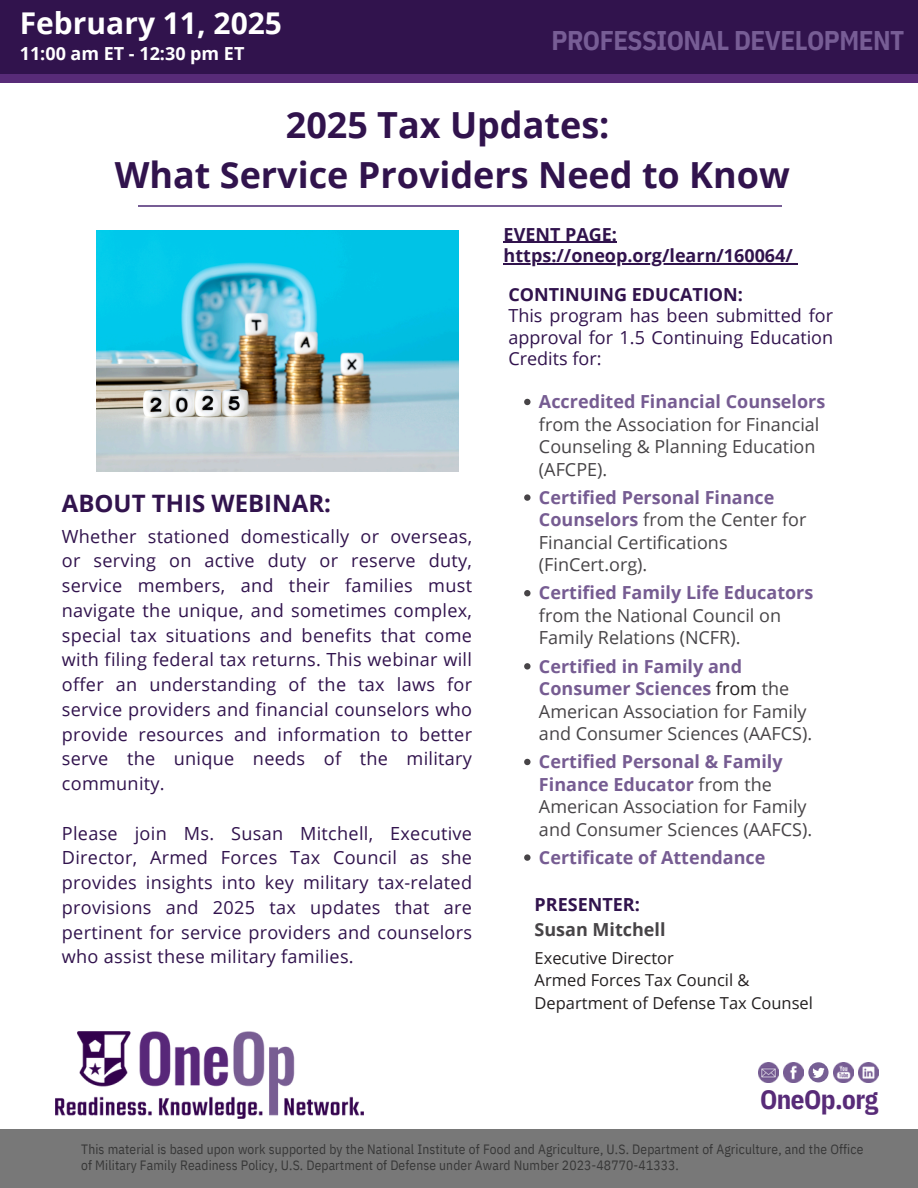
<style>
.page{position:relative;width:918px;height:1188px;background:#fff}
.page>*{position:absolute;margin:0;border:0;box-sizing:border-box;transform-origin:0 0}
.t1{font:700 36px/49.5px "Open Sans";color:#31134d;text-align:center}
.t2{font:700 30px "Open Sans";color:#fff}
.t3{font:700 27px "IBM Plex Sans Cond";letter-spacing:-.02em;color:#775d95}
.t4{font:700 27px "IBM Plex Sans Cond";letter-spacing:-.02em;color:#582b78}
.t5{font:700 24px "Open Sans";color:#31134d}
.t6{font:18.15px/24.8px "Open Sans";letter-spacing:.015em;color:#31134d;text-align:justify}
.t7{font:18px/22.5px "Open Sans";color:#474447}
.t8{font:18px/21.5px "Open Sans";color:#31134d;text-align:justify}
.t9{font:700 18px "Open Sans";color:#31134d}
.t10{font:700 18px "Open Sans";color:#765c92}
.t11{font:700 18px "Open Sans";color:#fff}
.t12{font:700 18px "Open Sans";color:#474447}
.t13{font:16.5px/22.5px "Open Sans";color:#231f20}
.t14{font:13.5px/15.8px "IBM Plex Sans Cond";letter-spacing:.01em;color:#373737}
.s1{font-weight:700;color:#765c92}
.s2{color:#231f20}
</style>
<div class="page">
<div style="left:0;top:1130px;width:918px;height:58px;background:#787878"></div>
<div style="left:1px;top:73px;width:916px;height:9px;background:#582b78"></div>
<div style="left:1px;top:1px;width:916px;height:72px;background:#31134d"></div>
<img style="left:55px;top:1031px;width:309px;height:87px">
<hr style="left:138px;top:205px;width:643px;height:1px;background:#775d95">
<img style="left:759px;top:1062px;width:20px;height:21px">
<svg style="left:808px;top:1062px;width:21px;height:20px"></svg>
<img style="left:784px;top:1062px;width:20px;height:21px">
<img style="left:833px;top:1062px;width:20px;height:21px">
<img style="left:858px;top:1062px;width:20px;height:21px">
<img style="left:96px;top:230px;width:363px;height:242px">
<hr style="left:504px;top:242px;width:113px;height:1px;background:#31134d">
<hr style="left:504px;top:263px;width:289px;height:1px;background:#31134d">
<svg style="left:524px;top:399px;width:7px;height:6px"></svg>
<svg style="left:524px;top:494px;width:7px;height:7px"></svg>
<svg style="left:524px;top:590px;width:7px;height:6px"></svg>
<svg style="left:524px;top:663px;width:7px;height:7px"></svg>
<svg style="left:524px;top:759px;width:7px;height:6px"></svg>
<svg style="left:524px;top:854px;width:7px;height:7px"></svg>
<p class="t2" style="left:20px;top:2px;width:264px">February 11, 2025</p>
<h6 class="t11" style="left:20px;top:41px;width:226px">11:00 am ET - 12:30 pm ET</h6>
<h4 class="t3" style="left:552px;top:22px;width:354px">PROFESSIONAL DEVELOPMENT</h4>
<p class="t1" style="left:115px;top:99px;width:677px">2025 Tax Updates:<br>What Service Providers Need to Know</p>
<h3 class="t5" style="left:62px;top:487px;width:271px">ABOUT THIS WEBINAR:</h3>
<p class="t6" style="left:62px;top:523px;width:412px">Whether stationed domestically or overseas, or serving on active duty or reserve duty, service members, and their families must navigate the unique, and sometimes complex, special tax situations and benefits that come with filing federal tax returns. This webinar will offer an understanding of the tax laws for service providers and financial counselors who provide resources and information to better serve the unique needs of the military community.</p>
<p class="t6" style="left:62px;top:820px;width:412px">Please join Ms. Susan Mitchell, Executive Director, Armed Forces Tax Council as she provides insights into key military tax-related provisions and 2025 tax updates that are pertinent for service providers and counselors who assist these military families.</p>
<p class="t9" style="left:504px;top:221px;width:115px">EVENT PAGE:</p>
<p class="t9" style="left:504px;top:243px;width:291px">https://oneop.org/learn/160064/</p>
<h6 class="t9" style="left:508px;top:282px;width:236px">CONTINUING EDUCATION:</h6>
<p class="t8" style="left:508px;top:305px;width:326px">This program has been submitted for approval for 1.5 Continuing Education Credits for:</p>
<p class="t7" style="left:539px;top:390px;width:288px"><span class="s1">Accredited Financial Counselors </span>from the Association for Financial<br>Counseling &amp; Planning Education (AFCPE).</p>
<p class="t7" style="left:539px;top:486px;width:269px"><span class="s1">Certified Personal Finance<br>Counselors</span> from the Center for<br>Financial Certifications (FinCert.org).</p>
<p class="t7" style="left:539px;top:581px;width:276px"><span class="s1">Certified Family Life Educators </span>from the National Council on<br>Family Relations (NCFR).</p>
<p class="t7" style="left:539px;top:654px;width:275px"><span class="s1">Certified in Family and<br>Consumer Sciences</span> <span class="s2">from</span> the<br>American Association for Family and Consumer Sciences (AAFCS).</p>
<p class="t7" style="left:539px;top:750px;width:275px"><span class="s1">Certified Personal &amp; Family<br>Finance Educator</span> from the<br>American Association for Family and Consumer Sciences (AAFCS).</p>
<p class="t10" style="left:539px;top:845px;width:228px">Certificate of Attendance</p>
<p class="t9" style="left:535px;top:892px;width:107px">PRESENTER:</p>
<p class="t12" style="left:535px;top:917px;width:132px">Susan Mitchell</p>
<p class="t13" style="left:535px;top:946px;width:141px">Executive Director</p>
<p class="t13" style="left:535px;top:969px;width:280px">Armed Forces Tax Council &amp;<br>Department of Defense Tax Counsel</p>
<p class="t4" style="left:760px;top:1081px;width:120px">OneOp.org</p>
<p class="t14" style="left:81px;top:1141px;width:784px">This material is based upon work supported by the National Institute of Food and Agriculture, U.S. Department of Agriculture, and the Office of Military Family Readiness Policy, U.S. Department of Defense under Award Number 2023-48770-41333.</p>
</div>
